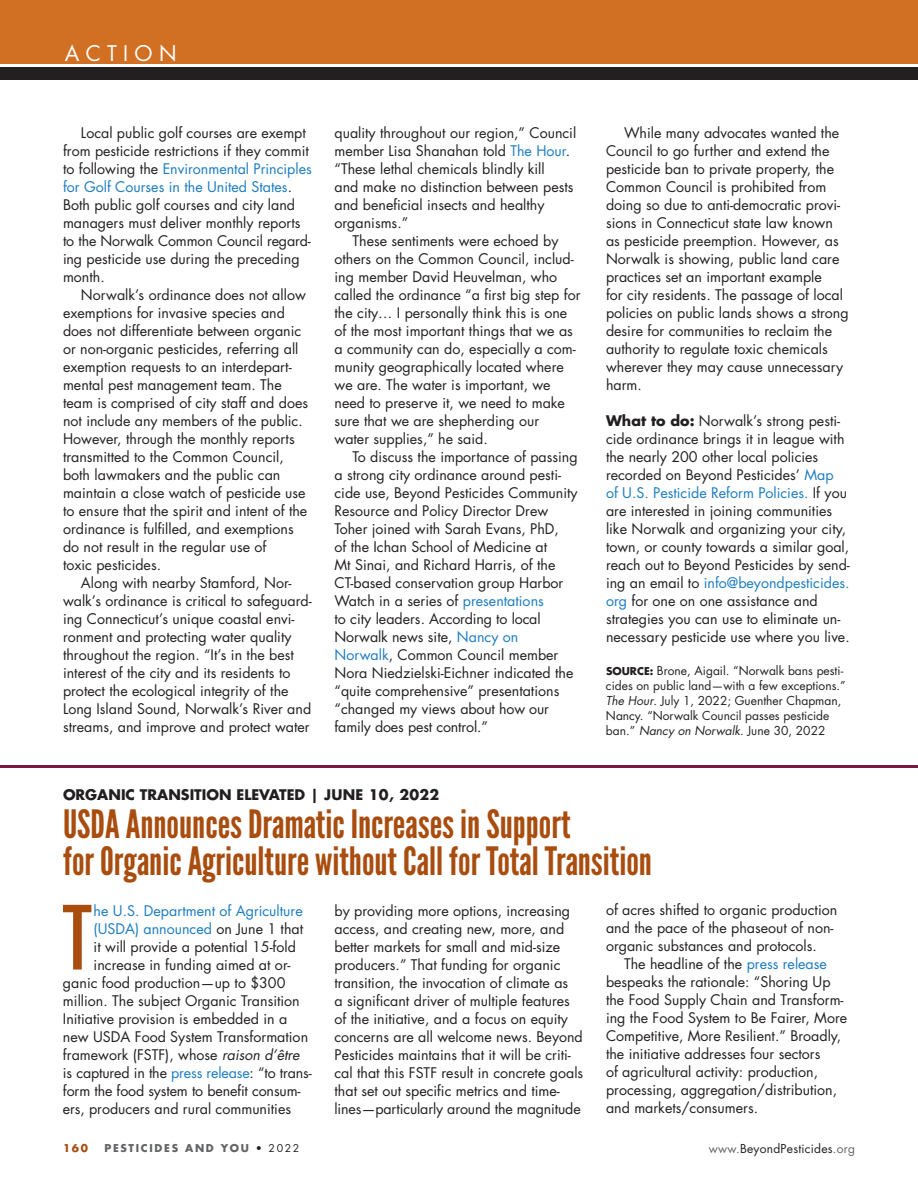
<style>
.page{position:relative;width:918px;height:1188px;background:#fff}
.page>*{position:absolute;margin:0;border:0;box-sizing:border-box;transform-origin:0 0}
.t1{font:condensed 85.8px "Futura Std";color:#a94d0f}
.t2{font:39px/37.5px "League Gothic";color:#a94d0f}
.t3{font:21px "Futura Std";letter-spacing:.3em;color:#fff}
.t4{font:14.25px/18px "Futura Std";color:#231f20}
.t5{font:14.25px "Futura Std";color:#1b7cc1}
.t6{font:700 14.25px "Futura Std";color:#231f20}
.t7{font:12px/15px "Futura Std";color:#231f20}
.t8{font:12px "Futura Std";letter-spacing:.02em;color:#231f20}
.t9{font:700 10.5px "Futura Std";letter-spacing:.16em;color:#636466}
.t10{font:700 10.5px "Futura Std";color:#a94d0f}
.s1{color:#1b7cc1}
.s2{font-weight:700}
.s3{font-weight:700;font-size:10.5px}
.s4{font-style:italic}
.s5{color:#231f20}
.s6{font-weight:400;color:#231f20}
.s7{color:#636466}
</style>
<div class="page">
<hr style="left:0;top:765px;width:918px;height:3px;background:#7b1840">
<div style="left:0;top:0;width:918px;height:64px;background:#d16f22"></div>
<div style="left:0;top:67px;width:918px;height:12px;background:#231f20"></div>
<h3 class="t3" style="left:65px;top:39px;width:113px">ACTION</h3>
<p class="t4" style="left:63px;top:124px;width:250px;text-indent:18px">Local public golf courses are exempt from pesticide restrictions if they commit to following the <span class="s1">Environmental Principles for Golf Courses in the United States</span>.<br>Both public golf courses and city land managers must deliver monthly reports to the Norwalk Common Council regard&shy;ing pesticide use during the preceding month.</p>
<p class="t4" style="left:63px;top:286px;width:247px;text-indent:18px">Norwalk’s ordinance does not allow exemptions for invasive species and does not differentiate between organic or non-organic pesticides, referring all exemption requests to an interdepart&shy;mental pest management team. The team is comprised of city staff and does not include any members of the public.<br>However, through the monthly reports transmitted to the Common Council, both lawmakers and the public can maintain a close watch of pesticide use to ensure that the spirit and intent of the ordinance is fulfilled, and exemptions do not result in the regular use of<br>toxic pesticides.</p>
<p class="t4" style="left:63px;top:574px;width:250px;text-indent:18px">Along with nearby Stamford, Nor&shy;walk’s ordinance is critical to safeguard&shy;ing Connecticut’s unique coastal envi&shy;ronment and protecting water quality throughout the region. “It’s in the best interest of the city and its residents to protect the ecological integrity of the Long Island Sound, Norwalk’s River and streams, and improve and protect water</p>
<p class="t4" style="left:335px;top:124px;width:243px">quality throughout our region,” Council member Lisa Shanahan told <span class="s1">The Hour</span>. “These lethal chemicals blindly kill<br>and make no distinction between pests and beneficial insects and healthy organisms.”</p>
<p class="t4" style="left:335px;top:232px;width:247px;text-indent:18px">These sentiments were echoed by others on the Common Council, includ&shy;ing member David Heuvelman, who called the ordinance “a first big step for the city… I personally think this is one of the most important things that we as a community can do, especially a com&shy;munity geographically located where we are. The water is important, we need to preserve it, we need to make sure that we are shepherding our<br>water supplies,” he said.</p>
<p class="t4" style="left:335px;top:448px;width:245px;text-indent:18px">To discuss the importance of passing a strong city ordinance around pesti&shy;cide use, Beyond Pesticides Community Resource and Policy Director Drew Toher joined with Sarah Evans, PhD,<br>of the Ichan School of Medicine at<br>Mt Sinai, and Richard Harris, of the CT-based conservation group Harbor Watch in a series of <span class="s1">presentations<br></span>to city leaders. According to local Norwalk news site, <span class="s1">Nancy on Norwalk</span>, Common Council member Nora Niedzielski-Eichner indicated the “quite comprehensive” presentations “changed my views about how our family does pest control.”</p>
<p class="t4" style="left:606px;top:124px;width:244px;text-indent:18px">While many advocates wanted the Council to go further and extend the pesticide ban to private property, the Common Council is prohibited from doing so due to anti-democratic provi&shy;sions in Connecticut state law known as pesticide preemption. However, as Norwalk is showing, public land care practices set an important example<br>for city residents. The passage of local policies on public lands shows a strong desire for communities to reclaim the authority to regulate toxic chemicals wherever they may cause unnecessary harm.</p>
<p class="t4" style="left:606px;top:411px;width:245px"><span class="s2">What to do:</span> Norwalk’s strong pesti&shy;cide ordinance brings it in league with the nearly 200 other local policies recorded on Beyond Pesticides’ <span class="s1">Map<br>of U.S. Pesticide Reform Policies.</span> If you are interested in joining communities like Norwalk and organizing your city, town, or county towards a similar goal, reach out to Beyond Pesticides by send&shy;ing an email to <span class="s1">info@beyondpesticides. org</span> for one on one assistance and strategies you can use to eliminate un&shy;necessary pesticide use where you live.</p>
<p class="t7" style="left:606px;top:663px;width:241px"><span class="s3">SOURCE:</span> Brone, Aigail. “Norwalk bans pesti&shy;cides on public land—with a few exceptions.” <span class="s4">The Hour</span>. July 1, 2022; Guenther Chapman, Nancy. “Norwalk Council passes pesticide ban.” <span class="s4">Nancy on Norwalk</span>. June 30, 2022</p>
<p class="t6" style="left:63px;top:785px;width:378px">ORGANIC TRANSITION ELEVATED | JUNE 10, 2022</p>
<h2 class="t2" style="left:63px;top:805px;width:590px">USDA Announces Dramatic Increases in Support<br>for Organic Agriculture without Call for Total Transition</h2>
<h1 class="t1" style="left:63px;top:886px;width:29px">T</h1>
<p class="t5" style="left:94px;top:901px;width:211px">he U.S. Department of Agriculture</p>
<p class="t4" style="left:335px;top:901px;width:250px">by providing more options, increasing access, and creating new, more, and better markets for small and mid-size producers.” That funding for organic transition, the invocation of climate as<br>a significant driver of multiple features of the initiative, and a focus on equity concerns are all welcome news. Beyond Pesticides maintains that it will be criti&shy;cal that this FSTF result in concrete goals that set out specific metrics and time&shy;lines—particularly around the magnitude</p>
<p class="t4" style="left:606px;top:901px;width:233px">of acres shifted to organic production and the pace of the phaseout of non&shy;organic substances and protocols.</p>
<p class="t5" style="left:94px;top:919px;width:211px">(USDA) announced <span class="s5">on June 1 that</span></p>
<p class="t4" style="left:94px;top:937px;width:204px">it will provide a potential 15-fold</p>
<p class="t4" style="left:94px;top:955px;width:198px">increase in funding aimed at or-</p>
<p class="t4" style="left:63px;top:973px;width:224px">ganic food production—up to $300</p>
<p class="t4" style="left:63px;top:991px;width:238px">million. The subject Organic Transition</p>
<p class="t4" style="left:63px;top:1009px;width:226px">Initiative provision is embedded in a</p>
<p class="t4" style="left:63px;top:1027px;width:247px">new USDA Food System Transformation</p>
<p class="t4" style="left:63px;top:1045px;width:238px">framework (FSTF), whose <span class="s4">raison d’être</span></p>
<p class="t4" style="left:63px;top:1063px;width:250px">is captured in the <span class="s1">press release</span>: “to trans-</p>
<p class="t4" style="left:63px;top:1081px;width:239px">form the food system to benefit consum-</p>
<p class="t4" style="left:63px;top:1099px;width:230px">ers, producers and rural communities</p>
<p class="t4" style="left:606px;top:955px;width:243px;text-indent:18px">The headline of the <span class="s1">press release </span>bespeaks the rationale: “Shoring Up the Food Supply Chain and Transform&shy;ing the Food System to Be Fairer, More Competitive, More Resilient.” Broadly, the initiative addresses four sectors<br>of agricultural activity: production, processing, aggregation/distribution, and markets/consumers.</p>
<p class="t10" style="left:63px;top:1141px;width:26px">160</p>
<p class="t9" style="left:104px;top:1141px;width:197px">PESTICIDES AND YOU <span class="s6">• 2022</span></p>
<p class="t8" style="left:709px;top:1141px;width:148px"><span class="s7">www.</span>BeyondPesticides<span class="s7">.org</span></p>
</div>
